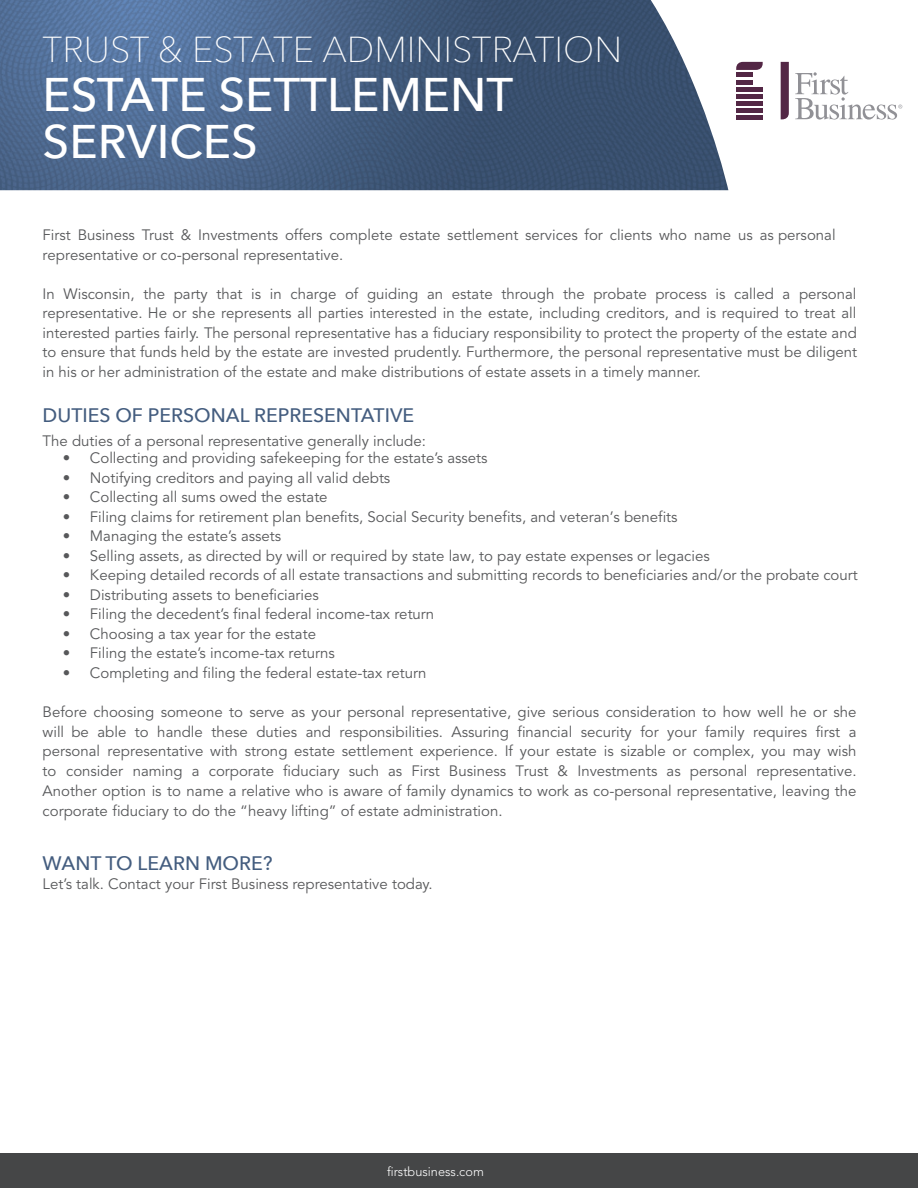
<style>
.page{position:relative;width:918px;height:1188px;background:#fff}
.page>*{position:absolute;margin:0;border:0;box-sizing:border-box;transform-origin:0 0}
.t1{font:500 47.1px/47.1px "Avenir Next LT Pro";color:#fff}
.t2{font:100 36px "Avenir Next LT Pro";color:#fff}
.t3{font:500 19.5px "Avenir Next LT Pro";color:#445d7f}
.t4{font:15px/19.5px "Avenir LT";color:#57585a;text-align:justify}
.t5{font:300 12.75px "Avenir LT";color:#fff}
</style>
<div class="page">
<img style="left:0;top:0;width:728px;height:190px">
<hr style="left:736px;top:80px;width:16px;height:4px;background:#532745">
<hr style="left:736px;top:73px;width:16px;height:4px;background:#532745">
<hr style="left:736px;top:87px;width:27px;height:4px;background:#532745">
<hr style="left:736px;top:115px;width:27px;height:4px;background:#532745">
<hr style="left:736px;top:108px;width:27px;height:4px;background:#532745">
<hr style="left:736px;top:101px;width:27px;height:4px;background:#532745">
<hr style="left:736px;top:94px;width:27px;height:4px;background:#532745">
<svg style="left:736px;top:62px;width:27px;height:8px"></svg>
<svg style="left:781px;top:62px;width:8px;height:57px"></svg>
<svg style="left:795px;top:72px;width:107px;height:48px"></svg>
<div style="left:0;top:1153px;width:918px;height:35px;background:#454647"></div>
<h2 class="t2" style="left:43px;top:28px;width:581px">TRUST &amp; ESTATE ADMINISTRATION</h2>
<h1 class="t1" style="left:43px;top:71px;width:472px">ESTATE SETTLEMENT<br>SERVICES</h1>
<p class="t4" style="left:43px;top:226px;width:795px">First Business Trust &amp; Investments offers complete estate settlement services for clients who name us as personal representative or co-personal representative.</p>
<p class="t4" style="left:43px;top:284px;width:816px">In Wisconsin, the party that is in charge of guiding an estate through the probate process is called a personal representative. He or she represents all parties interested in the estate, including creditors, and is required to treat all interested parties fairly. The personal representative has a fiduciary responsibility to protect the property of the estate and to ensure that funds held by the estate are invested prudently. Furthermore, the personal representative must be diligent in his or her administration of the estate and make distributions of estate assets in a timely manner.</p>
<h3 class="t3" style="left:43px;top:403px;width:373px">DUTIES OF PERSONAL REPRESENTATIVE</h3>
<p class="t4" style="left:43px;top:431px;width:385px">The duties of a personal representative generally include:</p>
<p class="t4" style="left:63px;top:449px;width:426px">• Collecting and providing safekeeping for the estate’s assets</p>
<p class="t4" style="left:63px;top:468px;width:329px">• Notifying creditors and paying all valid debts</p>
<p class="t4" style="left:63px;top:488px;width:266px">• Collecting all sums owed the estate</p>
<p class="t4" style="left:63px;top:507px;width:616px">• Filing claims for retirement plan benefits, Social Security benefits, and veteran’s benefits</p>
<p class="t4" style="left:63px;top:527px;width:220px">• Managing the estate’s assets</p>
<p class="t4" style="left:63px;top:546px;width:648px">• Selling assets, as directed by will or required by state law, to pay estate expenses or legacies</p>
<p class="t4" style="left:63px;top:566px;width:796px">• Keeping detailed records of all estate transactions and submitting records to beneficiaries and/or the probate court</p>
<p class="t4" style="left:63px;top:585px;width:258px">• Distributing assets to beneficiaries</p>
<p class="t4" style="left:63px;top:605px;width:373px">• Filing the decedent’s final federal income-tax return</p>
<p class="t4" style="left:63px;top:624px;width:255px">• Choosing a tax year for the estate</p>
<p class="t4" style="left:63px;top:644px;width:273px">• Filing the estate’s income-tax returns</p>
<p class="t4" style="left:63px;top:663px;width:365px">• Completing and filing the federal estate-tax return</p>
<p class="t4" style="left:43px;top:702px;width:815px">Before choosing someone to serve as your personal representative, give serious consideration to how well he or she will be able to handle these duties and responsibilities. Assuring financial security for your family requires first a personal representative with strong estate settlement experience. If your estate is sizable or complex, you may wish to consider naming a corporate fiduciary such as First Business Trust &amp; Investments as personal representative.<br>Another option is to name a relative who is aware of family dynamics to work as co-personal representative, leaving the corporate fiduciary to do the “heavy lifting” of estate administration.</p>
<h3 class="t3" style="left:43px;top:851px;width:231px">WANT TO LEARN MORE?</h3>
<p class="t4" style="left:43px;top:875px;width:391px">Let’s talk. Contact your First Business representative today.</p>
<p class="t5" style="left:387px;top:1164px;width:98px">firstbusiness.com</p>
</div>
